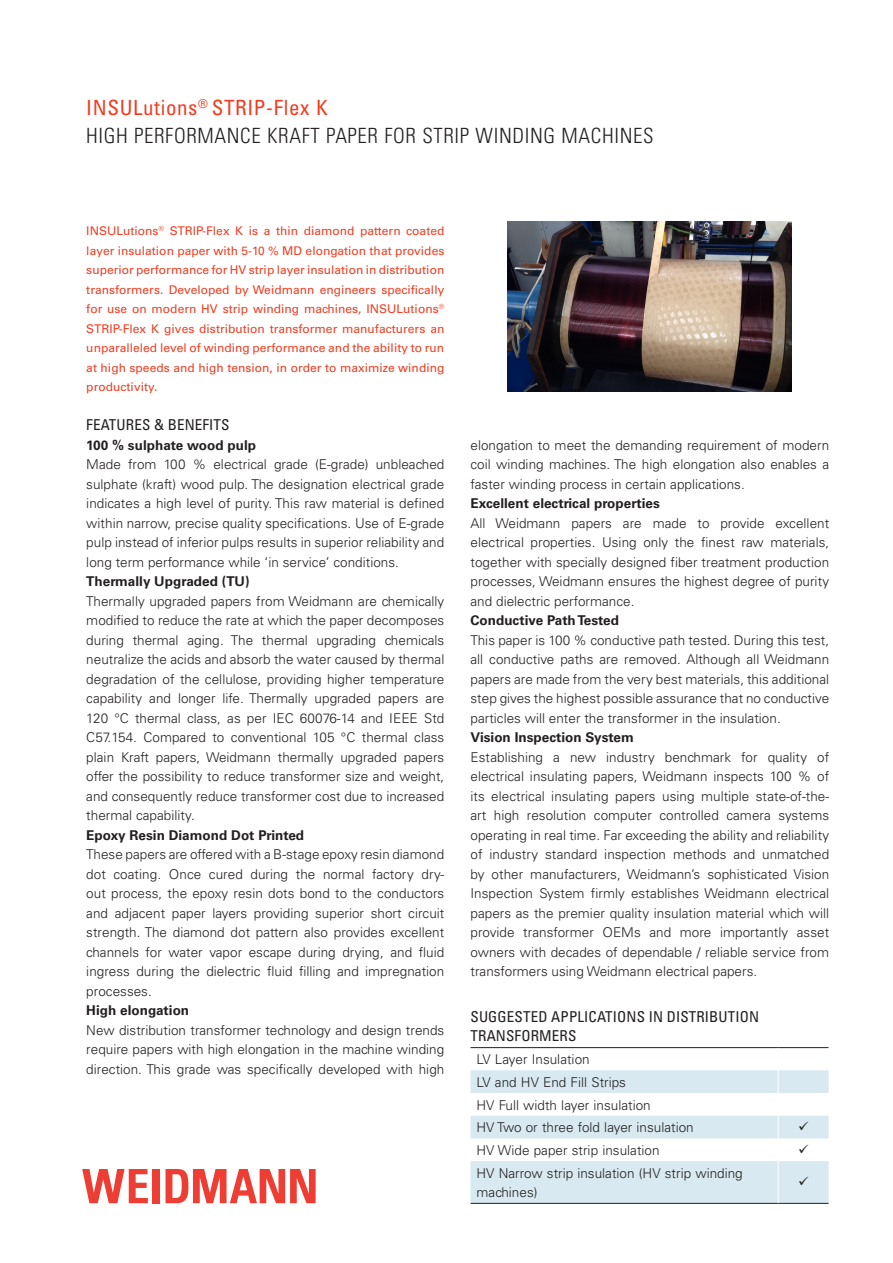
<style>
.page{position:relative;width:893px;height:1263px;background:#fff}
.page>*{position:absolute;margin:0;border:0;box-sizing:border-box;transform-origin:0 0}
._2_subtitle_14_18_30{font:300 condensed 21px "Univers";letter-spacing:.03em;color:#231f20}
._1_title_14_18_30{font:condensed 21px "Univers";letter-spacing:.03em;color:#ef3e22}
._5_intermediate_titl{font:condensed 15px/19.5px "Univers";letter-spacing:.01em;color:#231f20}
._4_body_copy_9_13_2{font:condensed 15px "Univers";letter-spacing:.01em;color:#231f20}
._4_body_copy_9_13_2-2{font:300 13.5px/19.5px "Univers";color:#231f20;text-align:justify}
._2_subtitle_14_18_30-2{font:300 13.5px/19.5px "Univers";color:#231f20}
._4_body_copy_9_13_2-3{font:700 13.5px "Univers";color:#231f20}
._4_body_copy_9_13_2-4{font:12px/19.5px "Univers";color:#ef3e22;text-align:justify}
</style>
<div class="page">
<svg style="left:82px;top:1169px;width:66px;height:34px"></svg>
<div style="left:153px;top:1169px;width:7px;height:34px;background:#ee3e34"></div>
<svg style="left:166px;top:1169px;width:150px;height:34px"></svg>
<img style="left:508px;top:221px;width:283px;height:170px">
<svg style="left:470px;top:1070px;width:358px;height:133px;fill:#d8e9f1"></svg>
<hr style="left:778px;top:1047px;width:50px;height:1px;background:#231f20">
<hr style="left:778px;top:1203px;width:50px;height:1px;background:#231f20">
<hr style="left:470px;top:1047px;width:308px;height:1px;background:#231f20">
<hr style="left:470px;top:1203px;width:308px;height:1px;background:#231f20">
<svg style="left:778px;top:1070px;width:1px;height:91px"></svg>
<hr style="left:778px;top:1161px;width:1px;height:42px;background:#fff">
<svg style="left:799px;top:1122px;width:9px;height:8px"></svg>
<svg style="left:799px;top:1144px;width:9px;height:9px"></svg>
<svg style="left:799px;top:1177px;width:9px;height:9px"></svg>
<p class="_1_title_14_18_30" style="left:86px;top:94px;width:243px">INSULutions<sup>®</sup> STRIP-Flex K</p>
<p class="_2_subtitle_14_18_30" style="left:86px;top:123px;width:569px">HIGH PERFORMANCE KRAFT PAPER FOR STRIP WINDING MACHINES</p>
<p class="_4_body_copy_9_13_2-4" style="left:86px;top:221px;width:360px">INSULutions<sup>®</sup> STRIP-Flex K is a thin diamond pattern coated layer insulation paper with 5-10 % MD elongation that provides superior performance for HV strip layer insulation in distribution transformers. Developed by Weidmann engineers specifically for use on modern HV strip winding machines, INSULutions<sup>® </sup>STRIP-Flex K gives distribution transformer manufacturers an unparalleled level of winding performance and the ability to run at high speeds and high tension, in order to maximize winding productivity.</p>
<p class="_4_body_copy_9_13_2" style="left:86px;top:415px;width:145px">FEATURES &amp; BENEFITS</p>
<p class="_4_body_copy_9_13_2-3" style="left:86px;top:437px;width:171px">100 % sulphate wood pulp</p>
<p class="_4_body_copy_9_13_2-2" style="left:86px;top:455px;width:360px">Made from 100 % electrical grade (E-grade) unbleached sulphate (kraft) wood pulp. The designation electrical grade indicates a high level of purity. This raw material is defined within narrow, precise quality specifications. Use of E-grade pulp instead of inferior pulps results in superior reliability and long term performance while ‘in service’ conditions.</p>
<p class="_4_body_copy_9_13_2-3" style="left:86px;top:573px;width:165px">Thermally Upgraded (TU)</p>
<p class="_4_body_copy_9_13_2-2" style="left:86px;top:591px;width:360px">Thermally upgraded papers from Weidmann are chemically modified to reduce the rate at which the paper decomposes during thermal aging. The thermal upgrading chemicals neutralize the acids and absorb the water caused by thermal degradation of the cellulose, providing higher temperature capability and longer life. Thermally upgraded papers are 120 °C thermal class, as per IEC 60076-14 and IEEE Std C57.154. Compared to conventional 105 °C thermal class plain Kraft papers, Weidmann thermally upgraded papers offer the possibility to reduce transformer size and weight, and consequently reduce transformer cost due to increased thermal capability.</p>
<p class="_4_body_copy_9_13_2-3" style="left:86px;top:827px;width:219px">Epoxy Resin Diamond Dot Printed</p>
<p class="_4_body_copy_9_13_2-2" style="left:86px;top:845px;width:360px">These papers are offered with a B-stage epoxy resin diamond dot coating. Once cured during the normal factory dry&shy;out process, the epoxy resin dots bond to the conductors and adjacent paper layers providing superior short circuit strength. The diamond dot pattern also provides excellent channels for water vapor escape during drying, and fluid ingress during the dielectric fluid filling and impregnation processes.</p>
<p class="_4_body_copy_9_13_2-3" style="left:86px;top:1002px;width:104px">High elongation</p>
<p class="_4_body_copy_9_13_2-2" style="left:86px;top:1020px;width:360px">New distribution transformer technology and design trends require papers with high elongation in the machine winding direction. This grade was specifically developed with high</p>
<p class="_4_body_copy_9_13_2-2" style="left:470px;top:435px;width:360px">elongation to meet the demanding requirement of modern coil winding machines. The high elongation also enables a faster winding process in certain applications.</p>
<p class="_4_body_copy_9_13_2-3" style="left:470px;top:495px;width:191px">Excellent electrical properties</p>
<p class="_4_body_copy_9_13_2-2" style="left:470px;top:513px;width:360px">All Weidmann papers are made to provide excellent electrical properties. Using only the finest raw materials, together with specially designed fiber treatment production processes, Weidmann ensures the highest degree of purity and dielectric performance.</p>
<p class="_4_body_copy_9_13_2-3" style="left:470px;top:612px;width:150px">Conductive Path Tested</p>
<p class="_4_body_copy_9_13_2-2" style="left:470px;top:630px;width:360px">This paper is 100 % conductive path tested. During this test, all conductive paths are removed. Although all Weidmann papers are made from the very best materials, this additional step gives the highest possible assurance that no conductive particles will enter the transformer in the insulation.</p>
<p class="_4_body_copy_9_13_2-3" style="left:470px;top:729px;width:165px">Vision Inspection System</p>
<p class="_4_body_copy_9_13_2-2" style="left:470px;top:747px;width:360px">Establishing a new industry benchmark for quality of electrical insulating papers, Weidmann inspects 100 % of its electrical insulating papers using multiple state-of-the&shy;art high resolution computer controlled camera systems operating in real time. Far exceeding the ability and reliability of industry standard inspection methods and unmatched by other manufacturers, Weidmann’s sophisticated Vision Inspection System firmly establishes Weidmann electrical papers as the premier quality insulation material which will provide transformer OEMs and more importantly asset owners with decades of dependable / reliable service from transformers using Weidmann electrical papers.</p>
<p class="_5_intermediate_titl" style="left:470px;top:1006px;width:290px">SUGGESTED APPLICATIONS IN DISTRIBUTION<br>TRANSFORMERS</p>
<p class="_2_subtitle_14_18_30-2" style="left:476px;top:1050px;width:115px">LV Layer Insulation</p>
<p class="_2_subtitle_14_18_30-2" style="left:476px;top:1072px;width:151px">LV and HV End Fill Strips</p>
<p class="_2_subtitle_14_18_30-2" style="left:476px;top:1095px;width:176px">HV Full width layer insulation</p>
<p class="_2_subtitle_14_18_30-2" style="left:476px;top:1118px;width:219px">HV Two or three fold layer insulation</p>
<p class="_2_subtitle_14_18_30-2" style="left:476px;top:1140px;width:185px">HV Wide paper strip insulation</p>
<p class="_2_subtitle_14_18_30-2" style="left:476px;top:1163px;width:268px">HV Narrow strip insulation (HV strip winding machines)</p>
</div>
